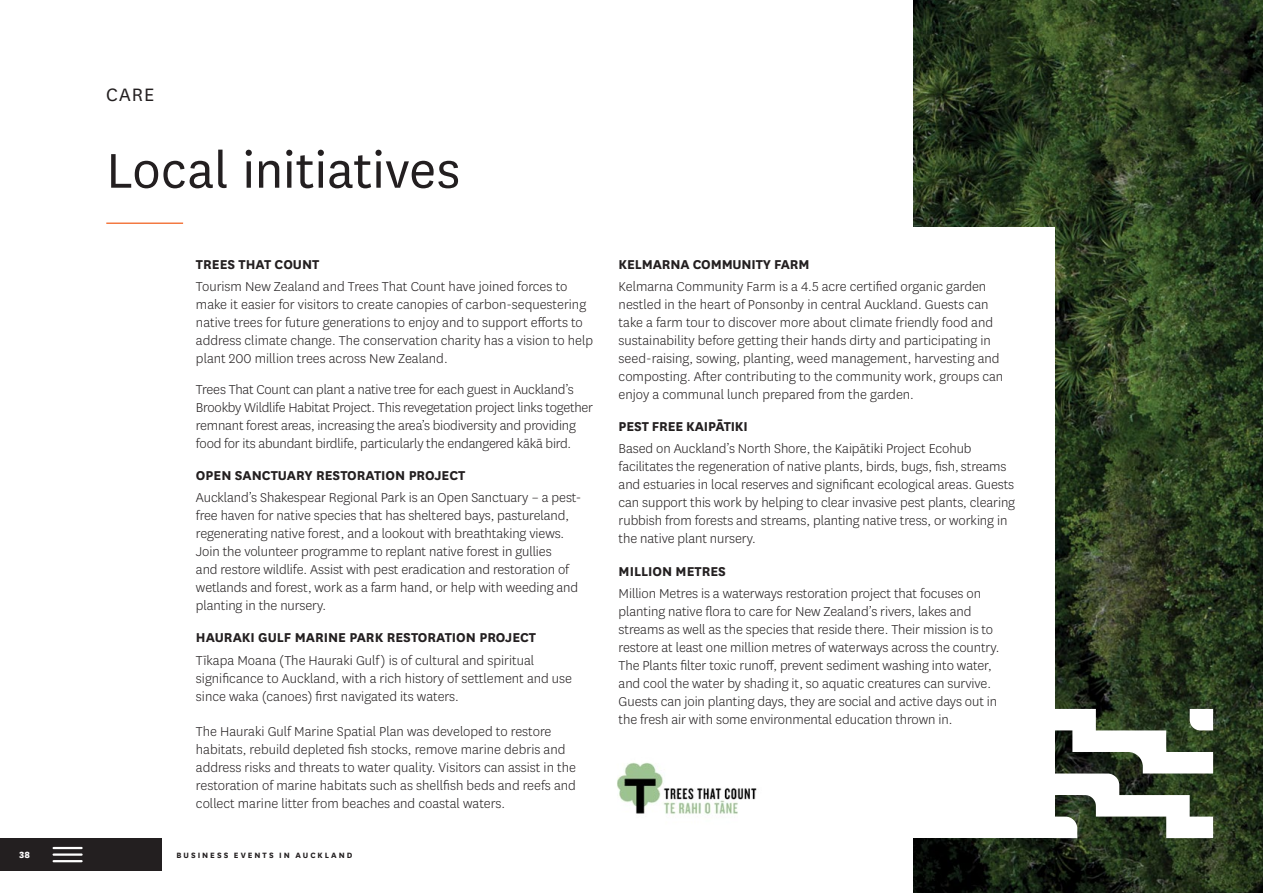
<style>
.page{position:relative;width:1263px;height:893px;background:#fff}
.page>*{position:absolute;margin:0;border:0;box-sizing:border-box;transform-origin:0 0}
.t1{font:57px "National";color:#231f20}
.t2{font:21px "National";color:#231f20}
.t3{font:300 15px/18px "National";letter-spacing:-.005em;color:#231f20}
.t4{font:700 15px "National";color:#231f20}
.t5{font:800 10.5px "National";color:#fff}
.t6{font:700 9px "National";letter-spacing:.22em;color:#231f20}
</style>
<div class="page">
<img style="left:913px;top:0;width:350px;height:893px">
<div style="left:140px;top:227px;width:914px;height:611px;background:#fff"></div>
<hr style="left:106px;top:223px;width:77px;height:1px;background:#f26322">
<img style="left:617px;top:762px;width:140px;height:52px">
<svg style="left:1054px;top:709px;width:159px;height:129px"></svg>
<div style="left:0;top:838px;width:162px;height:33px;background:#231f20"></div>
<hr style="left:54px;top:860px;width:28px;height:2px;background:#fff">
<hr style="left:54px;top:853px;width:28px;height:3px;background:#fff">
<hr style="left:54px;top:847px;width:28px;height:2px;background:#fff">
<h2 class="t2" style="left:106px;top:81px;width:50px">CARE</h2>
<h1 class="t1" style="left:106px;top:133px;width:355px">Local initiatives</h1>
<p class="t4" style="left:196px;top:253px;width:125px">TREES THAT COUNT</p>
<p class="t3" style="left:196px;top:277px;width:399px">Tourism New Zealand and Trees That Count have joined forces to make it easier for visitors to create canopies of carbon-sequestering native trees for future generations to enjoy and to support efforts to address climate change. The conservation charity has a vision to help plant 200 million trees across New Zealand.</p>
<p class="t3" style="left:196px;top:380px;width:399px">Trees That Count can plant a native tree for each guest in Auckland’s Brookby Wildlife Habitat Project. This revegetation project links together remnant forest areas, increasing the area’s biodiversity and providing food for its abundant birdlife, particularly the endangered kākā bird.</p>
<p class="t4" style="left:196px;top:465px;width:271px">OPEN SANCTUARY RESTORATION PROJECT</p>
<p class="t3" style="left:196px;top:488px;width:387px">Auckland’s Shakespear Regional Park is an Open Sanctuary – a pest&shy;free haven for native species that has sheltered bays, pastureland, regenerating native forest, and a lookout with breathtaking views.<br>Join the volunteer programme to replant native forest in gullies<br>and restore wildlife. Assist with pest eradication and restoration of wetlands and forest, work as a farm hand, or help with weeding and planting in the nursery.</p>
<p class="t4" style="left:196px;top:627px;width:342px">HAURAKI GULF MARINE PARK RESTORATION PROJECT</p>
<p class="t3" style="left:196px;top:651px;width:378px">Tīkapa Moana (The Hauraki Gulf) is of cultural and spiritual significance to Auckland, with a rich history of settlement and use since waka (canoes) first navigated its waters.</p>
<p class="t3" style="left:196px;top:722px;width:381px">The Hauraki Gulf Marine Spatial Plan was developed to restore habitats, rebuild depleted fish stocks, remove marine debris and address risks and threats to water quality. Visitors can assist in the restoration of marine habitats such as shellfish beds and reefs and collect marine litter from beaches and coastal waters.</p>
<p class="t5" style="left:19px;top:847px;width:13px">38</p>
<p class="t6" style="left:176px;top:849px;width:177px">BUSINESS EVENTS IN AUCKLAND</p>
<p class="t4" style="left:619px;top:253px;width:192px">KELMARNA COMMUNITY FARM</p>
<p class="t3" style="left:619px;top:277px;width:386px">Kelmarna Community Farm is a 4.5 acre certified organic garden nestled in the heart of Ponsonby in central Auckland. Guests can take a farm tour to discover more about climate friendly food and sustainability before getting their hands dirty and participating in seed-raising, sowing, planting, weed management, harvesting and composting. After contributing to the community work, groups can enjoy a communal lunch prepared from the garden.</p>
<p class="t4" style="left:619px;top:416px;width:131px">PEST FREE KAIPĀTIKI</p>
<p class="t3" style="left:619px;top:439px;width:398px">Based on Auckland’s North Shore, the Kaipātiki Project Ecohub facilitates the regeneration of native plants, birds, bugs, fish, streams and estuaries in local reserves and significant ecological areas. Guests can support this work by helping to clear invasive pest plants, clearing rubbish from forests and streams, planting native tress, or working in the native plant nursery.</p>
<p class="t4" style="left:619px;top:560px;width:109px">MILLION METRES</p>
<p class="t3" style="left:619px;top:584px;width:382px">Million Metres is a waterways restoration project that focuses on planting native flora to care for New Zealand’s rivers, lakes and streams as well as the species that reside there. Their mission is to restore at least one million metres of waterways across the country.<br>The Plants filter toxic runoff, prevent sediment washing into water, and cool the water by shading it, so aquatic creatures can survive.<br>Guests can join planting days, they are social and active days out in the fresh air with some environmental education thrown in.</p>
</div>
